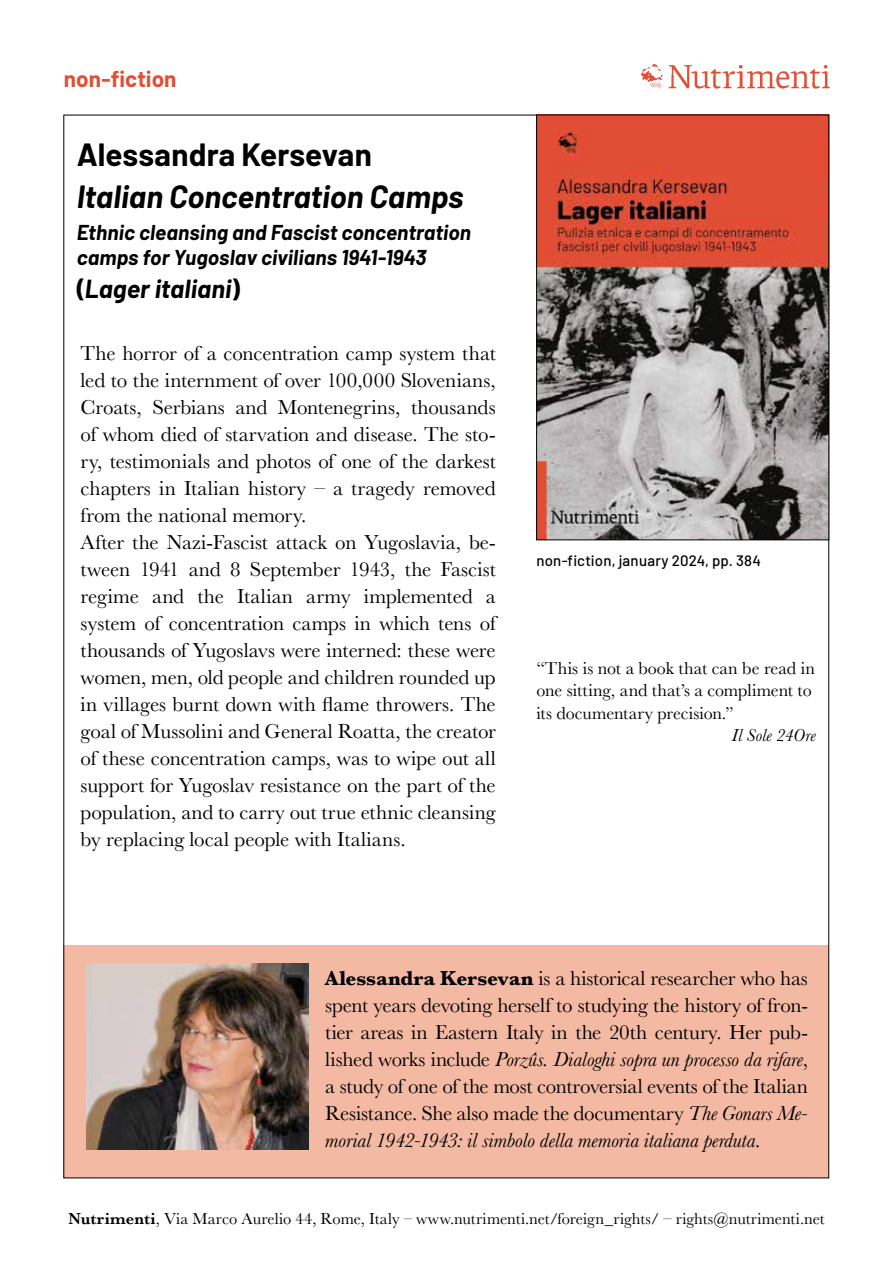
<style>
.page{position:relative;width:893px;height:1263px;background:#fff}
.page>*{position:absolute;margin:0;border:0;box-sizing:border-box;transform-origin:0 0}
.t1{font:italic 700 31.35px "Barlow";color:#000}
.t2{font:700 31.35px "Barlow";letter-spacing:.005em;color:#000}
.t3{font:italic 700 25.5px "Barlow";letter-spacing:.005em;color:#000}
.t4{font:700 22.5px "Barlow";letter-spacing:.005em;color:#e24f36}
.t5{font:21px/27px "Baskerville";letter-spacing:-.005em;color:#000}
.t6{font:italic 700 21px/25.5px "Barlow";letter-spacing:.005em;color:#000}
.t7{font:18px/22.5px "Baskerville";color:#000}
.t8{font:italic 18px "Baskerville";color:#000}
.t9{font:16.5px "Baskerville";letter-spacing:.005em;color:#000}
.t10{font:500 15px "Barlow";letter-spacing:.015em;color:#000}
.s1{font-style:normal}
.s2{font-weight:700}
.s3{font-style:italic}
.s4{font-weight:600}
</style>
<div class="page">
<img style="left:642px;top:64px;width:187px;height:25px">
<div style="left:64px;top:945px;width:765px;height:232px;background:#f4b9a2"></div>
<img style="left:86px;top:963px;width:222px;height:187px">
<img style="left:538px;top:117px;width:289px;height:421px">
<div style="left:536px;top:115px;width:293px;height:425px;border:1px solid #000"></div>
<p class="t4" style="left:64px;top:62px;width:114px">non-fiction</p>
<h1 class="t2" style="left:77px;top:132px;width:297px">Alessandra Kersevan</h1>
<h1 class="t1" style="left:77px;top:174px;width:388px">Italian Concentration Camps</h1>
<p class="t6" style="left:77px;top:218px;width:396px">Ethnic cleansing and Fascist concentration camps for Yugoslav civilians 1941-1943</p>
<p class="t3" style="left:77px;top:270px;width:165px"><span class="s1">(</span>Lager italiani<span class="s1">)</span></p>
<p class="t5" style="left:81px;top:340px;width:417px">The horror of a concentration camp system that led to the internment of over 100,000 Slovenians, Croats, Serbians and Montenegrins, thousands of whom died of starvation and disease. The sto&shy;ry, testimonials and photos of one of the darkest chapters in Italian history – a tragedy removed from the national memory.<br>After the Nazi-Fascist attack on Yugoslavia, be&shy;tween 1941 and 8 September 1943, the Fascist regime and the Italian army implemented a system of concentration camps in which tens of thousands of Yugoslavs were interned: these were women, men, old people and children rounded up in villages burnt down with flame throwers. The goal of Mussolini and General Roatta, the creator of these concentration camps, was to wipe out all support for Yugoslav resistance on the part of the population, and to carry out true ethnic cleansing by replacing local people with Italians.</p>
<p class="t10" style="left:536px;top:549px;width:226px">non-fiction, january 2024, pp. 384</p>
<p class="t7" style="left:536px;top:657px;width:280px">“This is not a book that can be read in one sitting, and that’s a compliment to its documentary precision.”</p>
<p class="t8" style="left:732px;top:724px;width:86px">Il Sole 24Ore</p>
<p class="t5" style="left:325px;top:965px;width:484px;text-align:justify"><span class="s2">Alessandra Kersevan</span> is a historical researcher who has spent years devoting herself to studying the history of fron&shy;tier areas in Eastern Italy in the 20th century. Her pub&shy;lished works include <span class="s3">Porzûs. Dialoghi sopra un processo da rifare</span>, a study of one of the most controversial events of the Italian Resistance. She also made the documentary <span class="s3">The Gonars Me&shy;morial 1942-1943: il simbolo della memoria italiana perduta</span>.</p>
<p class="t9" style="left:68px;top:1208px;width:758px"><span class="s4">Nutrimenti</span>, Via Marco Aurelio 44, Rome, Italy – www.nutrimenti.net/foreign_rights/ – rights@nutrimenti.net</p>
</div>
